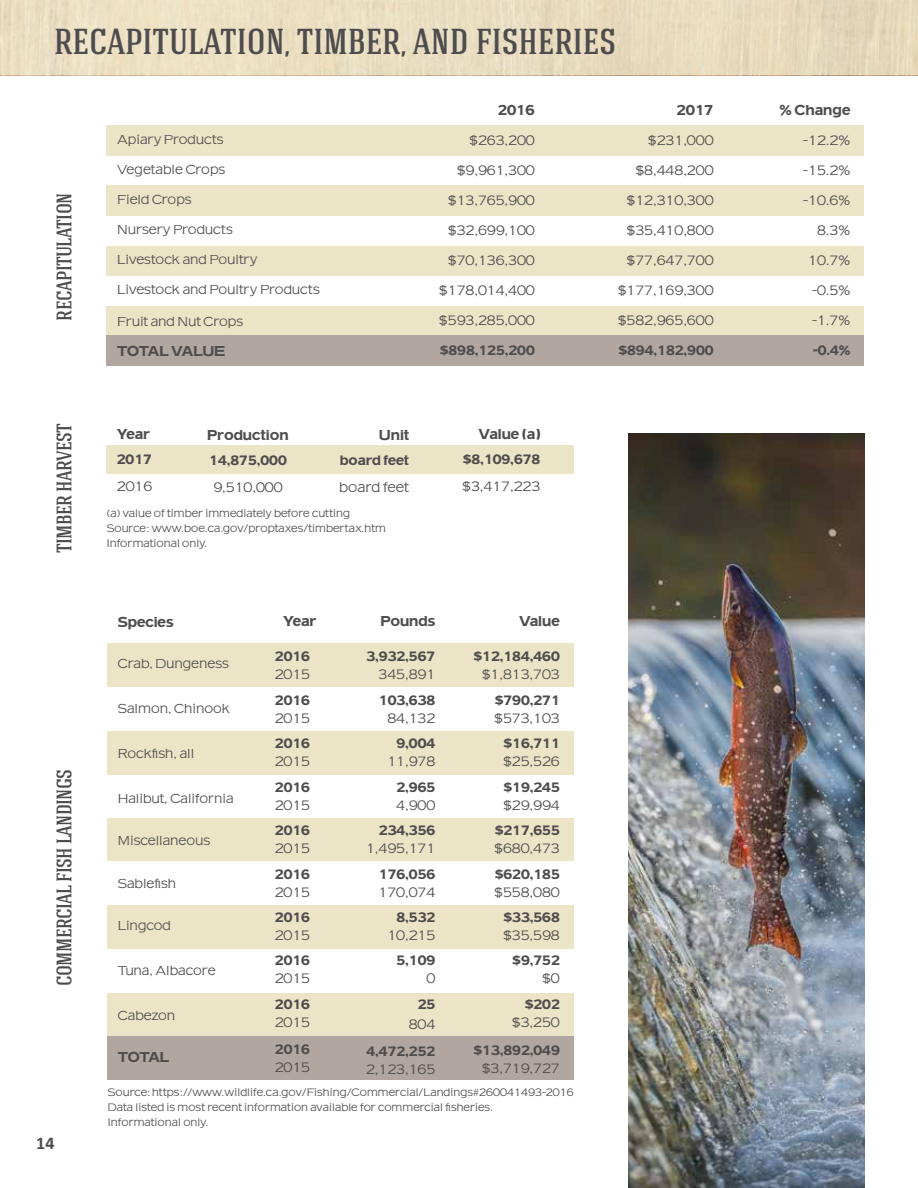
<style>
.page{position:relative;width:918px;height:1188px;background:#fff}
.page>*{position:absolute;margin:0;border:0;box-sizing:border-box;transform-origin:0 0}
.t1{font:500 36px "Hagin Caps";color:#4e4c4d}
.t2{font:500 21px "Hagin Caps";letter-spacing:-.025em;color:#4e4c4d}
.t3{font:700 18px "Calibri";color:#4e4c4d}
.t4{font:700 15px "American Got URW";letter-spacing:-.05em;color:#4e4c4d}
.t5{font:300 14.25px/30px "American Got URW";letter-spacing:-.05em;color:#4e4c4d;text-align:right}
.t6{font:700 14.25px "American Got URW";letter-spacing:-.05em;color:#4e4c4d}
.t7{font:300 13.5px "American Got URW";letter-spacing:-.05em;color:#4e4c4d}
.t8{font:300 11.25px/15px "American Got URW";letter-spacing:-.05em;color:#4e4c4d}
</style>
<div class="page">
<div style="left:0;top:0;width:918px;height:75px;background:#eaddc1"></div>
<div style="left:107px;top:446px;width:467px;height:28px;background:#ece4c6"></div>
<div style="left:108px;top:643px;width:466px;height:44px;background:#ece4c6"></div>
<div style="left:108px;top:731px;width:466px;height:44px;background:#ece4c6"></div>
<div style="left:108px;top:818px;width:466px;height:44px;background:#ece4c6"></div>
<div style="left:108px;top:861px;width:466px;height:44px;background:#fff"></div>
<div style="left:108px;top:905px;width:466px;height:44px;background:#ece4c6"></div>
<div style="left:108px;top:993px;width:466px;height:44px;background:#ece4c6"></div>
<div style="left:108px;top:1036px;width:466px;height:44px;background:#b1a6a0"></div>
<div style="left:106px;top:186px;width:758px;height:30px;background:#ece4c6"></div>
<div style="left:106px;top:246px;width:758px;height:30px;background:#ece4c6"></div>
<div style="left:106px;top:307px;width:758px;height:30px;background:#ece4c6"></div>
<div style="left:106px;top:336px;width:758px;height:30px;background:#b1a6a0"></div>
<div style="left:106px;top:125px;width:758px;height:30px;background:#ece4c6"></div>
<img style="left:629px;top:433px;width:235px;height:755px">
<p class="t1" style="left:54px;top:19px;width:564px">RECAPITULATION, TIMBER, AND FISHERIES</p>
<h2 class="t2" style="left:51px;top:321px;width:129px;rotate:-90deg">RECAPITULATION</h2>
<h2 class="t2" style="left:51px;top:553px;width:131px;rotate:-90deg">TIMBER HARVEST</h2>
<h2 class="t2" style="left:51px;top:986px;width:219px;rotate:-90deg">COMMERCIAL FISH LANDINGS</h2>
<p class="t3" style="left:36px;top:1131px;width:20px">14</p>
<p class="t7" style="left:117px;top:132px;width:109px">Apiary Products</p>
<p class="t7" style="left:117px;top:162px;width:110px">Vegetable Crops</p>
<p class="t7" style="left:117px;top:192px;width:77px">Field Crops</p>
<p class="t7" style="left:117px;top:222px;width:118px">Nursery Products</p>
<p class="t7" style="left:117px;top:252px;width:142px">Livestock and Poultry</p>
<p class="t7" style="left:117px;top:282px;width:205px">Livestock and Poultry Products</p>
<p class="t7" style="left:117px;top:314px;width:128px">Fruit and Nut Crops</p>
<p class="t4" style="left:117px;top:342px;width:110px">TOTAL VALUE</p>
<p class="t4" style="left:116px;top:425px;width:35px">Year</p>
<p class="t6" style="left:116px;top:451px;width:37px">2017</p>
<p class="t5" style="left:116px;top:471px;width:38px">2016</p>
<p class="t4" style="left:207px;top:426px;width:84px">Production</p>
<p class="t6" style="left:209px;top:452px;width:80px">14,875,000</p>
<p class="t5" style="left:213px;top:473px;width:71px">9,510,000</p>
<p class="t4" style="left:378px;top:426px;width:32px">Unit</p>
<p class="t6" style="left:339px;top:452px;width:71px">board feet</p>
<p class="t5" style="left:339px;top:472px;width:72px">board feet</p>
<p class="t8" style="left:107px;top:506px;width:281px">(a) value of timber immediately before cutting<br>Source: www. boe. ca. gov/proptaxes/timbertax. htm<br>Informational only.</p>
<p class="t4" style="left:498px;top:101px;width:39px">2016</p>
<p class="t5" style="left:439px;top:126px;width:98px">$263,200 $9,961,300 $13,765,900 $32,699,100 $70,136,300 $178,014,400 $593,285,000</p>
<p class="t6" style="left:439px;top:342px;width:97px">$898,125,200</p>
<p class="t4" style="left:478px;top:425px;width:64px">Value (a)</p>
<p class="t6" style="left:462px;top:451px;width:80px">$8,109,678</p>
<p class="t5" style="left:462px;top:471px;width:80px">$3,417,223</p>
<p class="t4" style="left:118px;top:614px;width:58px">Species</p>
<p class="t7" style="left:118px;top:656px;width:113px">Crab, Dungeness</p>
<p class="t7" style="left:118px;top:701px;width:114px">Salmon, Chinook</p>
<p class="t7" style="left:118px;top:746px;width:79px">Rockfish, all</p>
<p class="t7" style="left:118px;top:791px;width:118px">Halibut, California</p>
<p class="t7" style="left:118px;top:833px;width:94px">Miscellaneous</p>
<p class="t7" style="left:118px;top:876px;width:60px">Sablefish</p>
<p class="t7" style="left:118px;top:918px;width:55px">Lingcod</p>
<p class="t7" style="left:118px;top:963px;width:100px">Tuna, Albacore</p>
<p class="t7" style="left:118px;top:1008px;width:60px">Cabezon</p>
<p class="t4" style="left:118px;top:1049px;width:54px">TOTAL</p>
<p class="t4" style="left:283px;top:612px;width:35px">Year</p>
<p class="t6" style="left:275px;top:648px;width:37px">2016</p>
<p class="t5" style="left:274px;top:659px;width:38px">2015</p>
<p class="t6" style="left:275px;top:692px;width:37px">2016</p>
<p class="t5" style="left:274px;top:703px;width:38px">2015</p>
<p class="t6" style="left:275px;top:735px;width:37px">2016</p>
<p class="t5" style="left:274px;top:746px;width:38px">2015</p>
<p class="t6" style="left:275px;top:778px;width:37px">2016</p>
<p class="t5" style="left:274px;top:790px;width:38px">2015</p>
<p class="t6" style="left:275px;top:822px;width:37px">2016</p>
<p class="t5" style="left:274px;top:833px;width:38px">2015</p>
<p class="t6" style="left:275px;top:865px;width:37px">2016</p>
<p class="t5" style="left:274px;top:877px;width:38px">2015</p>
<p class="t6" style="left:275px;top:909px;width:37px">2016</p>
<p class="t5" style="left:274px;top:920px;width:38px">2015</p>
<p class="t6" style="left:275px;top:952px;width:37px">2016</p>
<p class="t5" style="left:274px;top:964px;width:38px">2015</p>
<p class="t6" style="left:275px;top:996px;width:37px">2016</p>
<p class="t5" style="left:274px;top:1007px;width:38px">2015</p>
<p class="t6" style="left:275px;top:1041px;width:37px">2016</p>
<p class="t5" style="left:274px;top:1052px;width:38px">2015</p>
<p class="t4" style="left:380px;top:612px;width:57px">Pounds</p>
<p class="t6" style="left:366px;top:648px;width:71px">3,932,567</p>
<p class="t5" style="left:378px;top:659px;width:59px">345,891</p>
<p class="t6" style="left:379px;top:692px;width:59px">103,638</p>
<p class="t5" style="left:387px;top:703px;width:50px">84,132</p>
<p class="t6" style="left:396px;top:735px;width:41px">9,004</p>
<p class="t5" style="left:387px;top:746px;width:50px">11,978</p>
<p class="t6" style="left:396px;top:778px;width:41px">2,965</p>
<p class="t5" style="left:396px;top:790px;width:41px">4,900</p>
<p class="t6" style="left:379px;top:822px;width:59px">234,356</p>
<p class="t5" style="left:366px;top:833px;width:71px">1,495,171</p>
<p class="t6" style="left:379px;top:865px;width:59px">176,056</p>
<p class="t5" style="left:378px;top:877px;width:59px">170,074</p>
<p class="t6" style="left:396px;top:909px;width:41px">8,532</p>
<p class="t5" style="left:387px;top:920px;width:50px">10,215</p>
<p class="t6" style="left:396px;top:952px;width:41px">5,109</p>
<p class="t5" style="left:426px;top:964px;width:11px">0</p>
<p class="t6" style="left:417px;top:996px;width:20px">25</p>
<p class="t5" style="left:408px;top:1009px;width:29px">804</p>
<p class="t6" style="left:366px;top:1043px;width:71px">4,472,252</p>
<p class="t5" style="left:366px;top:1054px;width:71px">2,123,165</p>
<p class="t4" style="left:519px;top:612px;width:43px">Value</p>
<p class="t6" style="left:473px;top:648px;width:89px">$12,184,460</p>
<p class="t5" style="left:481px;top:659px;width:80px">$1,813,703</p>
<p class="t6" style="left:494px;top:692px;width:67px">$790,271</p>
<p class="t5" style="left:494px;top:703px;width:68px">$573,103</p>
<p class="t6" style="left:503px;top:735px;width:59px">$16,711</p>
<p class="t5" style="left:503px;top:746px;width:59px">$25,526</p>
<p class="t6" style="left:503px;top:778px;width:59px">$19,245</p>
<p class="t5" style="left:503px;top:790px;width:59px">$29,994</p>
<p class="t6" style="left:494px;top:822px;width:67px">$217,655</p>
<p class="t5" style="left:494px;top:833px;width:68px">$680,473</p>
<p class="t6" style="left:494px;top:865px;width:67px">$620,185</p>
<p class="t5" style="left:494px;top:877px;width:68px">$558,080</p>
<p class="t6" style="left:503px;top:909px;width:59px">$33,568</p>
<p class="t5" style="left:503px;top:920px;width:59px">$35,598</p>
<p class="t6" style="left:512px;top:952px;width:50px">$9,752</p>
<p class="t5" style="left:542px;top:964px;width:20px">$0</p>
<p class="t6" style="left:524px;top:996px;width:37px">$202</p>
<p class="t5" style="left:512px;top:1007px;width:50px">$3,250</p>
<p class="t6" style="left:473px;top:1042px;width:89px">$13,892,049</p>
<p class="t5" style="left:481px;top:1054px;width:80px">$3,719,727</p>
<p class="t8" style="left:108px;top:1085px;width:468px">Source: https://www.wildlife. ca. gov/Fishing/Commercial/Landings#260041493-2016<br>Data listed is most recent information available for commercial fisheries.<br>Informational only.</p>
<p class="t4" style="left:676px;top:101px;width:39px">2017</p>
<p class="t5" style="left:617px;top:126px;width:98px">$231,000 $8,448,200 $12,310,300 $35,410,800 $77,647,700 $177,169,300 $582,965,600</p>
<p class="t6" style="left:618px;top:342px;width:97px">$894,182,900</p>
<p class="t4" style="left:779px;top:101px;width:73px">% Change</p>
<p class="t5" style="left:803px;top:126px;width:49px">-12.2% -15.2% -10.6%<br>8.3%<br>10.7% -0. 5% -1.7%</p>
<p class="t6" style="left:813px;top:342px;width:39px">-0.4%</p>
</div>
